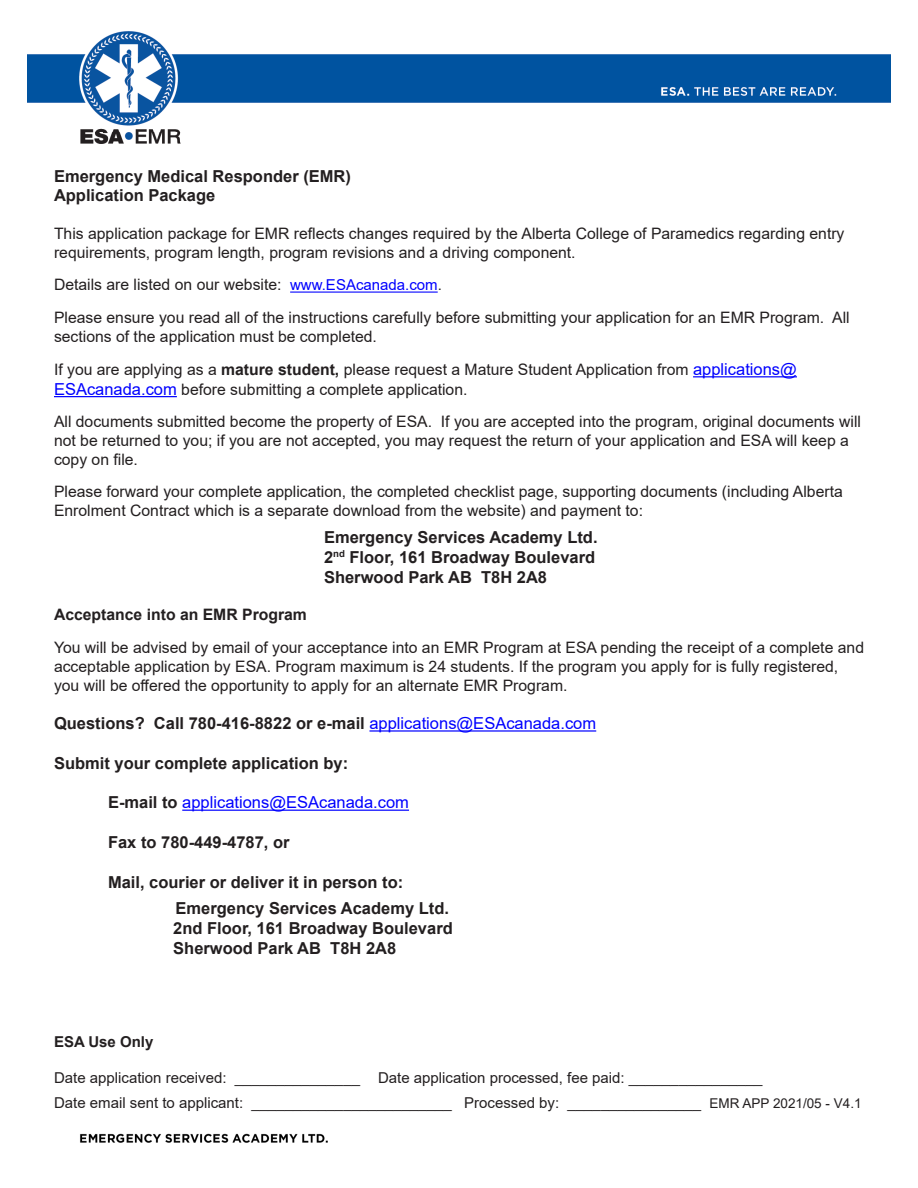
<style>
.page{position:relative;width:918px;height:1188px;background:#fff}
.page>*{position:absolute;margin:0;border:0;box-sizing:border-box;transform-origin:0 0}
.t1{font:700 16.5px "Arial";color:#231f20}
.t2{font:16.5px "Arial";color:#00f}
.t3{font:15.75px/18.9px "Arial";color:#231f20}
.t4{font:700 15.75px "Arial";color:#231f20}
.t5{font:15px "Arial";color:#231f20}
.t6{font:700 15px "Arial";color:#231f20}
.s1{font-size:15px;color:#00f}
.s2{font-size:15px}
.s3{font-weight:700}
.s4{font-size:16.5px;color:#00f}
.s5{font-weight:400;color:#00f}
.s6{font-weight:700;color:#231f20}
.s7{font-size:13.5px}
</style>
<div class="page">
<img style="left:27px;top:31px;width:864px;height:1112px">
<div style="left:0;top:264px;width:918px;height:132px;background:#fff"></div>
<div style="left:0;top:396px;width:918px;height:132px;background:#fff"></div>
<div style="left:0;top:529px;width:918px;height:132px;background:#fff"></div>
<div style="left:0;top:661px;width:918px;height:132px;background:#fff"></div>
<div style="left:0;top:793px;width:918px;height:132px;background:#fff"></div>
<div style="left:0;top:925px;width:918px;height:132px;background:#fff"></div>
<div style="left:821px;top:1128px;width:38px;height:15px;background:#fff"></div>
<hr style="left:290px;top:292px;width:148px;height:1px;background:#00f">
<hr style="left:693px;top:376px;width:104px;height:1px;background:#00f">
<hr style="left:54px;top:396px;width:123px;height:1px;background:#00f">
<hr style="left:369px;top:730px;width:227px;height:2px;background:#00f">
<hr style="left:182px;top:810px;width:227px;height:1px;background:#00f">
<p class="t1" style="left:54px;top:164px;width:299px">Emergency Medical Responder (EMR)</p>
<p class="t1" style="left:54px;top:184px;width:163px">Application Package</p>
<p class="t3" style="left:54px;top:224px;width:792px">This application package for EMR reflects changes required by the Alberta College of Paramedics regarding entry requirements, program length, program revisions and a driving component.</p>
<p class="t3" style="left:54px;top:275px;width:389px">Details are listed on our website: <span class="s1">www.ESAcanada.com</span><span class="s2">.</span></p>
<p class="t3" style="left:54px;top:308px;width:797px">Please ensure you read all of the instructions carefully before submitting your application for an EMR Program. All sections of the application must be completed.</p>
<p class="t3" style="left:54px;top:360px;width:744px;line-height:19.8px">If you are applying as a <span class="s3">mature student,</span> please request a Mature Student Application from <span class="s4">applications@<br>ESAcanada.com</span> before submitting a complete application.</p>
<p class="t3" style="left:54px;top:412px;width:809px">All documents submitted become the property of ESA. If you are accepted into the program, original documents will not be returned to you; if you are not accepted, you may request the return of your application and ESA will keep a copy on file.</p>
<p class="t3" style="left:54px;top:482px;width:790px">Please forward your complete application, the completed checklist page, supporting documents (including Alberta<br>Enrolment Contract which is a separate download from the website) and payment to:</p>
<p class="t1" style="left:324px;top:526px;width:275px">Emergency Services Academy Ltd.</p>
<p class="t1" style="left:324px;top:545px;width:273px">2<sup>nd</sup> Floor, 161 Broadway Boulevard</p>
<p class="t1" style="left:324px;top:565px;width:225px">Sherwood Park AB T8H 2A8</p>
<p class="t4" style="left:54px;top:604px;width:254px">Acceptance into an EMR Program</p>
<p class="t3" style="left:54px;top:638px;width:812px">You will be advised by email of your acceptance into an EMR Program at ESA pending the receipt of a complete and acceptable application by ESA. Program maximum is 24 students. If the program you apply for is fully registered, you will be offered the opportunity to apply for an alternate EMR Program.</p>
<p class="t1" style="left:54px;top:712px;width:544px">Questions? Call 780-416-8822 or e-mail <span class="s5">applications@ESAcanada.com</span></p>
<p class="t1" style="left:54px;top:751px;width:296px">Submit your complete application by:</p>
<p class="t2" style="left:108px;top:791px;width:303px"><span class="s6">E-mail to</span> applications@ESAcanada.com</p>
<p class="t1" style="left:108px;top:831px;width:183px">Fax to 780-449-4787, or</p>
<p class="t1" style="left:108px;top:870px;width:297px">Mail, courier or deliver it in person to:</p>
<p class="t1" style="left:176px;top:897px;width:275px">Emergency Services Academy Ltd.</p>
<p class="t1" style="left:173px;top:917px;width:281px">2nd Floor, 161 Broadway Boulevard</p>
<p class="t1" style="left:173px;top:936px;width:225px">Sherwood Park AB T8H 2A8</p>
<p class="t6" style="left:54px;top:1032px;width:101px">ESA Use Only</p>
<p class="t5" style="left:54px;top:1068px;width:710px">Date application received: _______________ Date application processed, fee paid: ________________</p>
<p class="t5" style="left:54px;top:1093px;width:809px">Date email sent to applicant: ________________________ Processed by: ________________ <span class="s7">EMR APP 2021/05 - V4.1</span></p>
</div>
